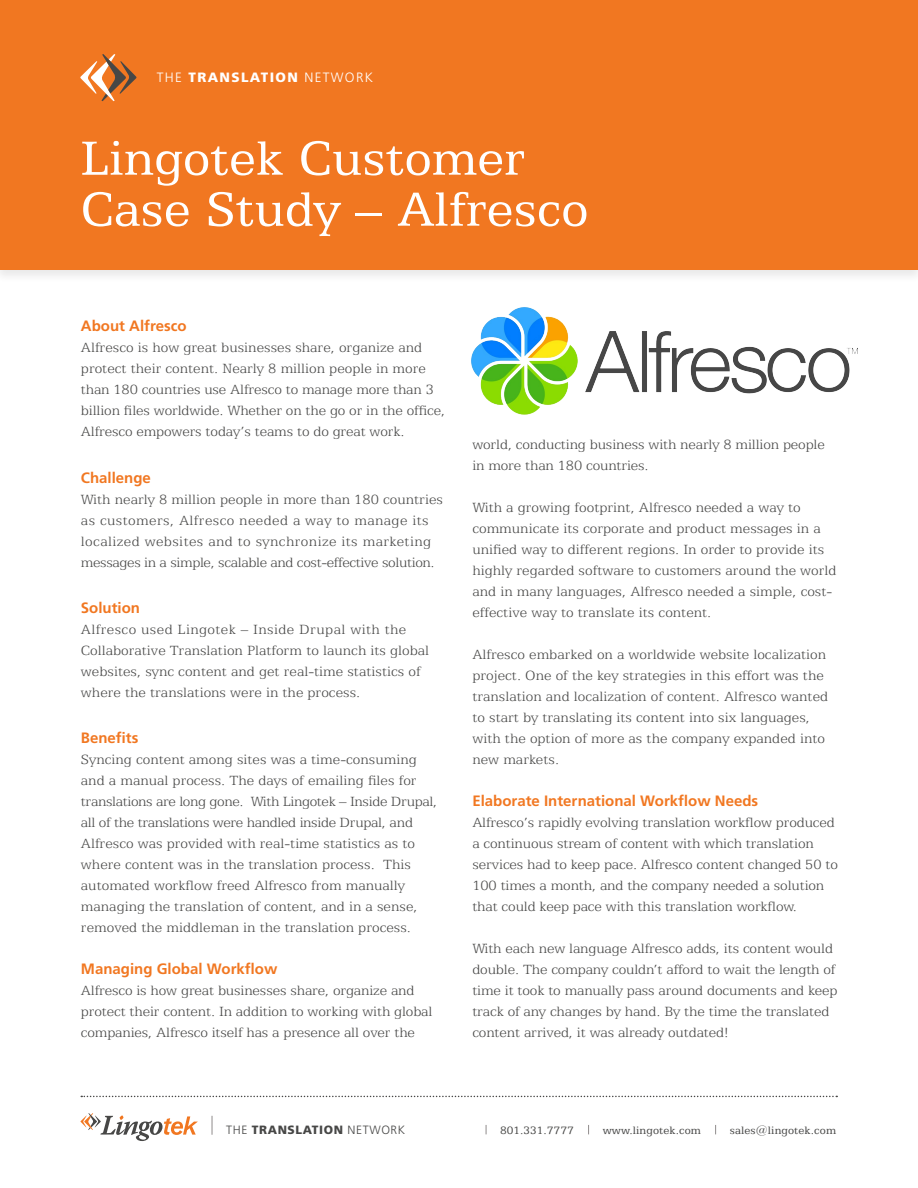
<style>
.page{position:relative;width:918px;height:1188px;background:#fff}
.page>*{position:absolute;margin:0;border:0;box-sizing:border-box;transform-origin:0 0}
.t1{font:54px/51px "Egyptian 505 BT";color:#fff}
.t2{font:300 15px/21px "Egyptian 505 BT";color:#474746}
.t3{font:700 15px "Frutiger LT Std";color:#f17721}
.t4{font:900 13.5px "Frutiger LT Std";letter-spacing:.1em;color:#fff}
.t5{font:12px "Egyptian 505 BT";letter-spacing:.01em;color:#474746}
.t6{font:900 12px "Frutiger LT Std";letter-spacing:.05em;color:#474746}
.s1{font-weight:300}
</style>
<div class="page">
<div style="left:0;top:0;width:918px;height:284px;background:#f6f6f6"></div>
<div style="left:0;top:0;width:918px;height:270px;background:#f17721"></div>
<svg style="left:80px;top:54px;width:57px;height:47px"></svg>
<svg style="left:81px;top:1096px;width:756px;height:1px"></svg>
<svg style="left:80px;top:1113px;width:118px;height:28px"></svg>
<svg style="left:212px;top:1116px;width:1px;height:19px"></svg>
<img style="left:471px;top:307px;width:387px;height:108px">
<p class="t4" style="left:157px;top:69px;width:218px"><span class="s1">THE</span> TRANSLATION <span class="s1">NETWORK</span></p>
<p class="t1" style="left:80px;top:132px;width:510px">Lingotek Customer<br>Case Study – Alfresco</p>
<p class="t3" style="left:81px;top:317px;width:107px">About Alfresco</p>
<p class="t2" style="left:81px;top:337px;width:366px">Alfresco is how great businesses share, organize and protect their content. Nearly 8 million people in more than 180 countries use Alfresco to manage more than 3 billion files worldwide. Whether on the go or in the office, Alfresco empowers today’s teams to do great work.</p>
<p class="t3" style="left:81px;top:469px;width:72px">Challenge</p>
<p class="t2" style="left:81px;top:488px;width:364px">With nearly 8 million people in more than 180 countries as customers, Alfresco needed a way to manage its localized websites and to synchronize its marketing messages in a simple, scalable and cost-effective solution.</p>
<p class="t3" style="left:81px;top:599px;width:61px">Solution</p>
<p class="t2" style="left:81px;top:618px;width:350px">Alfresco used Lingotek – Inside Drupal with the Collaborative Translation Platform to launch its global websites, sync content and get real-time statistics of where the translations were in the process.</p>
<p class="t3" style="left:81px;top:729px;width:59px">Benefits</p>
<p class="t2" style="left:81px;top:749px;width:358px">Syncing content among sites was a time-consuming and a manual process. The days of emailing files for translations are long gone. With Lingotek – Inside Drupal, all of the translations were handled inside Drupal, and Alfresco was provided with real-time statistics as to where content was in the translation process. This automated workflow freed Alfresco from manually managing the translation of content, and in a sense, removed the middleman in the translation process.</p>
<p class="t3" style="left:81px;top:960px;width:198px">Managing Global Workflow</p>
<p class="t2" style="left:81px;top:980px;width:353px">Alfresco is how great businesses share, organize and protect their content. In addition to working with global companies, Alfresco itself has a presence all over the</p>
<p class="t2" style="left:472px;top:434px;width:354px">world, conducting business with nearly 8 million people in more than 180 countries.</p>
<p class="t2" style="left:472px;top:497px;width:366px">With a growing footprint, Alfresco needed a way to communicate its corporate and product messages in a unified way to different regions. In order to provide its highly regarded software to customers around the world and in many languages, Alfresco needed a simple, cost&shy;effective way to translate its content.</p>
<p class="t2" style="left:472px;top:644px;width:357px">Alfresco embarked on a worldwide website localization project. One of the key strategies in this effort was the translation and localization of content. Alfresco wanted to start by translating its content into six languages, with the option of more as the company expanded into new markets.</p>
<p class="t3" style="left:472px;top:792px;width:287px">Elaborate International Workflow Needs</p>
<p class="t2" style="left:472px;top:812px;width:367px">Alfresco’s rapidly evolving translation workflow produced a continuous stream of content with which translation services had to keep pace. Alfresco content changed 50 to 100 times a month, and the company needed a solution that could keep pace with this translation workflow.</p>
<p class="t2" style="left:472px;top:938px;width:367px">With each new language Alfresco adds, its content would double. The company couldn’t afford to wait the length of time it took to manually pass around documents and keep track of any changes by hand. By the time the translated content arrived, it was already outdated!</p>
<p class="t6" style="left:226px;top:1123px;width:181px"><span class="s1">THE</span> TRANSLATION <span class="s1">NETWORK</span></p>
<p class="t5" style="left:500px;top:1123px;width:75px">801.331.7777</p>
<p class="t5" style="left:603px;top:1123px;width:100px">www.lingotek.com</p>
<p class="t5" style="left:730px;top:1123px;width:108px">sales@lingotek.com</p>
</div>
